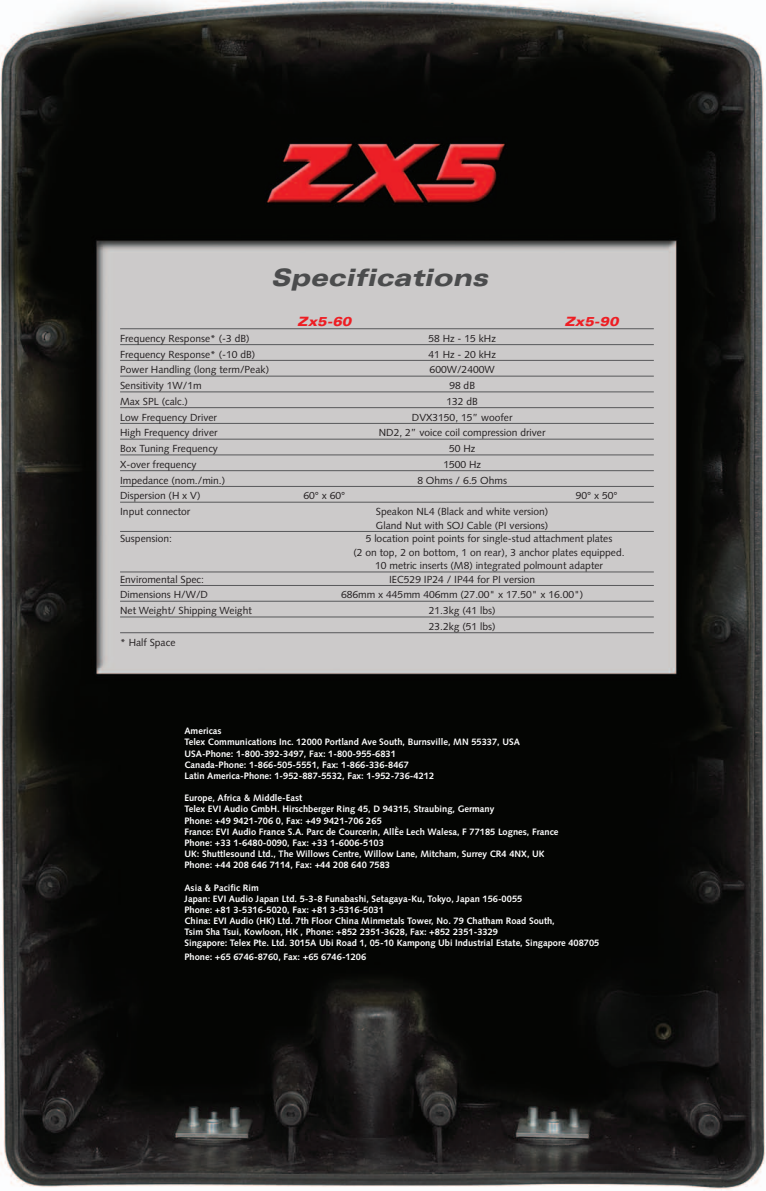
<style>
.page{position:relative;width:766px;height:1191px;background:#fff}
.page>*{position:absolute;margin:0;border:0;box-sizing:border-box;transform-origin:0 0}
.t1{font:italic 900 expanded 24px "Univers";color:#4b4c4d}
.t2{font:italic 900 expanded 12.9px "Univers";color:#ee1d23}
.t3{font:10.2px/13.5px "Syntax";color:#231f20}
.t4{font:700 9.3px/11.1px "Syntax";color:#fff}
</style>
<div class="page">
<img style="left:0;top:0;width:765px;height:1190px">
<hr style="left:120px;top:328px;width:533px;height:1px;background:#57585a">
<hr style="left:120px;top:344px;width:533px;height:1px;background:#57585a">
<hr style="left:120px;top:360px;width:533px;height:1px;background:#57585a">
<hr style="left:120px;top:376px;width:533px;height:1px;background:#57585a">
<hr style="left:120px;top:391px;width:533px;height:1px;background:#57585a">
<hr style="left:120px;top:407px;width:533px;height:1px;background:#57585a">
<hr style="left:120px;top:423px;width:533px;height:1px;background:#57585a">
<hr style="left:120px;top:439px;width:533px;height:1px;background:#57585a">
<hr style="left:120px;top:454px;width:533px;height:1px;background:#57585a">
<hr style="left:120px;top:470px;width:533px;height:1px;background:#57585a">
<hr style="left:120px;top:486px;width:533px;height:1px;background:#57585a">
<hr style="left:120px;top:502px;width:533px;height:1px;background:#57585a">
<hr style="left:120px;top:531px;width:533px;height:1px;background:#57585a">
<hr style="left:120px;top:571px;width:533px;height:1px;background:#57585a">
<hr style="left:120px;top:585px;width:533px;height:1px;background:#57585a">
<hr style="left:120px;top:601px;width:533px;height:1px;background:#57585a">
<hr style="left:120px;top:616px;width:533px;height:1px;background:#57585a">
<hr style="left:120px;top:632px;width:533px;height:1px;background:#57585a">
<h1 class="t1" style="left:271px;top:268px;width:218px">Specifications</h1>
<h2 class="t2" style="left:297px;top:317px;width:56px">Zx5-60</h2>
<h2 class="t2" style="left:564px;top:317px;width:56px">Zx5-90</h2>
<p class="t3" style="left:120px;top:332px;width:131px">Frequency Response* (-3 dB)</p>
<p class="t3" style="left:428px;top:332px;width:69px">58 Hz - 15 kHz</p>
<p class="t3" style="left:120px;top:348px;width:137px">Frequency Response* (-10 dB)</p>
<p class="t3" style="left:428px;top:348px;width:69px">41 Hz - 20 kHz</p>
<p class="t3" style="left:120px;top:364px;width:150px">Power Handling (long term/Peak)</p>
<p class="t3" style="left:429px;top:364px;width:67px">600W/2400W</p>
<p class="t3" style="left:120px;top:380px;width:83px">Sensitivity 1W/1m</p>
<p class="t3" style="left:449px;top:380px;width:27px">98 dB</p>
<p class="t3" style="left:120px;top:395px;width:69px">Max SPL (calc.)</p>
<p class="t3" style="left:446px;top:395px;width:33px">132 dB</p>
<p class="t3" style="left:120px;top:411px;width:98px">Low Frequency Driver</p>
<p class="t3" style="left:412px;top:411px;width:102px">DVX3150, 15” woofer</p>
<p class="t3" style="left:120px;top:427px;width:99px">High Frequency driver</p>
<p class="t3" style="left:379px;top:427px;width:168px">ND2, 2” voice coil compression driver</p>
<p class="t3" style="left:120px;top:443px;width:99px">Box Tuning Frequency</p>
<p class="t3" style="left:449px;top:443px;width:28px">50 Hz</p>
<p class="t3" style="left:120px;top:458px;width:78px">X-over frequency</p>
<p class="t3" style="left:443px;top:458px;width:39px">1500 Hz</p>
<p class="t3" style="left:120px;top:474px;width:106px">Impedance (nom./min.)</p>
<p class="t3" style="left:417px;top:474px;width:91px">8 Ohms / 6.5 Ohms</p>
<p class="t3" style="left:120px;top:490px;width:82px">Dispersion (H x V)</p>
<p class="t3" style="left:303px;top:490px;width:43px">60° x 60°</p>
<p class="t3" style="left:575px;top:490px;width:43px">90° x 50°</p>
<p class="t3" style="left:120px;top:506px;width:72px">Input connector</p>
<p class="t3" style="left:376px;top:506px;width:174px">Speakon NL4 (Black and white version)<br>Gland Nut with SOJ Cable (PI versions)</p>
<p class="t3" style="left:120px;top:533px;width:53px">Suspension:</p>
<p class="t3" style="left:353px;top:533px;width:272px;text-align:center">5 location point points for single-stud attachment plates<br>(2 on top, 2 on bottom, 1 on rear), 3 anchor plates equipped.<br>10 metric inserts (M8) integrated polmount adapter</p>
<p class="t3" style="left:120px;top:573px;width:85px">Enviromental Spec:</p>
<p class="t3" style="left:389px;top:573px;width:148px">IEC529 IP24 / IP44 for PI version</p>
<p class="t3" style="left:120px;top:589px;width:89px">Dimensions H/W/D</p>
<p class="t3" style="left:341px;top:589px;width:244px">686mm x 445mm 406mm (27.00" x 17.50" x 16.00")</p>
<p class="t3" style="left:120px;top:605px;width:133px">Net Weight/ Shipping Weight</p>
<p class="t3" style="left:428px;top:604px;width:68px;line-height:15.8px">21.3kg (41 lbs)<br>23.2kg (51 lbs)</p>
<p class="t3" style="left:120px;top:636px;width:57px">* Half Space</p>
<p class="t4" style="left:184px;top:726px;width:337px">Americas<br>Telex Communications Inc. 12000 Portland Ave South, Burnsville, MN 55337, USA USA-Phone: 1-800-392-3497, Fax: 1-800-955-6831<br>Canada-Phone: 1-866-505-5551, Fax: 1-866-336-8467<br>Latin America-Phone: 1-952-887-5532, Fax: 1-952-736-4212</p>
<p class="t4" style="left:184px;top:793px;width:375px">Europe, Africa &amp; Middle-East<br>Telex EVI Audio GmbH. Hirschberger Ring 45, D 94315, Straubing, Germany<br>Phone: +49 9421-706 0, Fax: +49 9421-706 265<br>France: EVI Audio France S.A. Parc de Courcerin, AllÈe Lech Walesa, F 77185 Lognes, France Phone: +33 1-6480-0090, Fax: +33 1-6006-5103<br>UK: Shuttlesound Ltd., The Willows Centre, Willow Lane, Mitcham, Surrey CR4 4NX, UK Phone: +44 208 646 7114, Fax: +44 208 640 7583</p>
<p class="t4" style="left:184px;top:882px;width:416px">Asia &amp; Pacific Rim<br>Japan: EVI Audio Japan Ltd. 5-3-8 Funabashi, Setagaya-Ku, Tokyo, Japan 156-0055<br>Phone: +81 3-5316-5020, Fax: +81 3-5316-5031<br>China: EVI Audio (HK) Ltd. 7th Floor China Minmetals Tower, No. 79 Chatham Road South,<br>Tsim Sha Tsui, Kowloon, HK , Phone: +852 2351-3628, Fax: +852 2351-3329<br>Singapore: Telex Pte. Ltd. 3015A Ubi Road 1, 05-10 Kampong Ubi Industrial Estate, Singapore 408705</p>
<p class="t4" style="left:184px;top:952px;width:183px">Phone: +65 6746-8760, Fax: +65 6746-1206</p>
</div>
